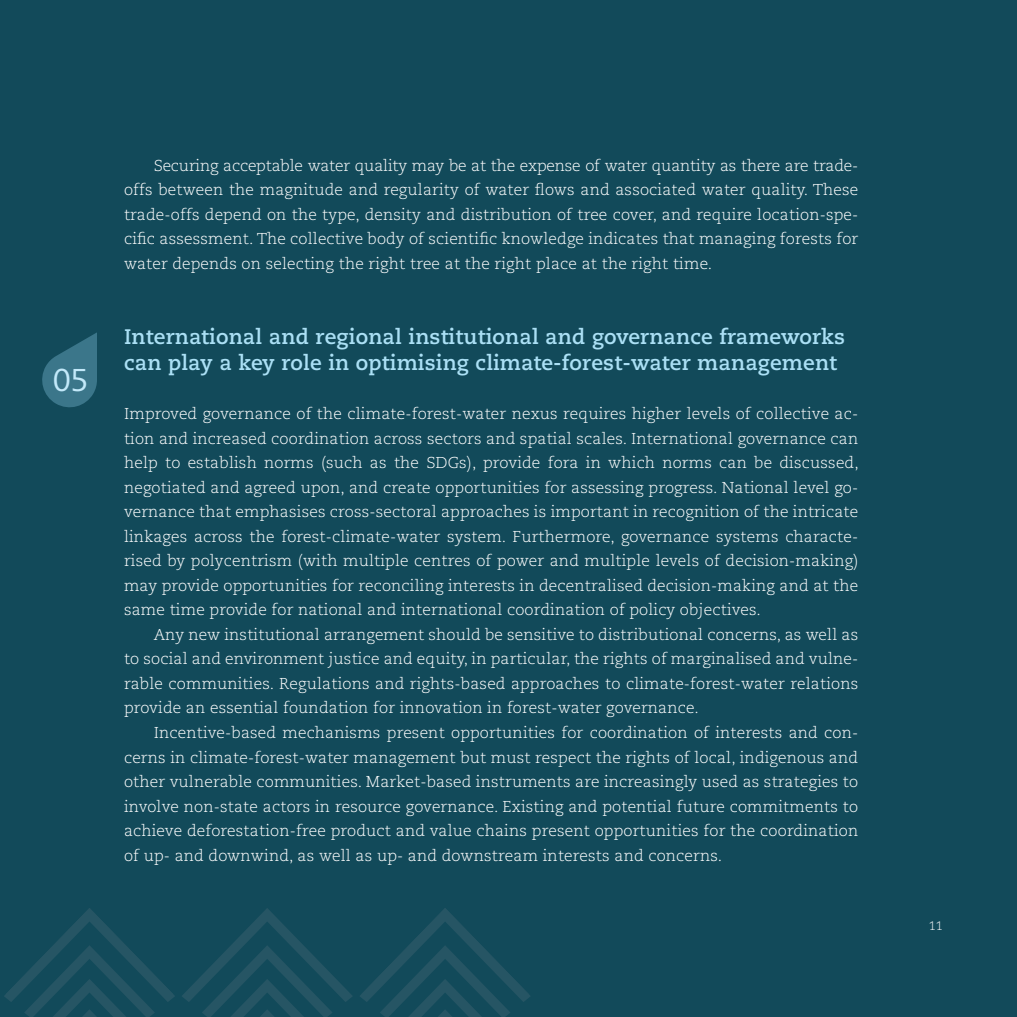
<style>
.page{position:relative;width:1017px;height:1017px;background:#124a5a}
.page>*{position:absolute;margin:0;border:0;box-sizing:border-box;transform-origin:0 0}
.t1{font:31.5px "Caecilia LT Std";color:#c3e9fa}
.t2{font:700 21px/26.2px "Caecilia LT Std";letter-spacing:.01em;color:#abe0f5}
.t3{font:300 15.75px/24.5px "Caecilia LT Std";letter-spacing:.01em;color:#fff;text-align:justify}
.t4{font:300 12.25px "Caecilia LT Std";color:#fff}
</style>
<div class="page">
<svg style="left:42px;top:332px;width:55px;height:76px"></svg>
<svg style="left:4px;top:908px;width:171px;height:109px"></svg>
<svg style="left:182px;top:908px;width:170px;height:109px"></svg>
<svg style="left:360px;top:908px;width:170px;height:109px"></svg>
<h1 class="t1" style="left:53px;top:361px;width:37px">05</h1>
<p class="t3" style="left:124px;top:154px;width:736px;text-indent:30px">Securing acceptable water quality may be at the expense of water quantity as there are trade&shy;offs between the magnitude and regularity of water flows and associated water quality. These trade-offs depend on the type, density and distribution of tree cover, and require location-spe&shy;cific assessment. The collective body of scientific knowledge indicates that managing forests for water depends on selecting the right tree at the right place at the right time.</p>
<h2 class="t2" style="left:124px;top:324px;width:723px">International and regional institutional and governance frameworks can play a key role in optimising climate-forest-water management</h2>
<p class="t3" style="left:124px;top:402px;width:736px">Improved governance of the climate-forest-water nexus requires higher levels of collective ac&shy;tion and increased coordination across sectors and spatial scales. International governance can help to establish norms (such as the SDGs), provide fora in which norms can be discussed, negotiated and agreed upon, and create opportunities for assessing progress. National level go&shy;vernance that emphasises cross-sectoral approaches is important in recognition of the intricate linkages across the forest-climate-water system. Furthermore, governance systems characte&shy;rised by polycentrism (with multiple centres of power and multiple levels of decision-making) may provide opportunities for reconciling interests in decentralised decision-making and at the same time provide for national and international coordination of policy objectives.</p>
<p class="t3" style="left:124px;top:623px;width:736px;text-indent:30px">Any new institutional arrangement should be sensitive to distributional concerns, as well as to social and environment justice and equity, in particular, the rights of marginalised and vulne&shy;rable communities. Regulations and rights-based approaches to climate-forest-water relations provide an essential foundation for innovation in forest-water governance.</p>
<p class="t3" style="left:124px;top:721px;width:736px;text-indent:30px">Incentive-based mechanisms present opportunities for coordination of interests and con&shy;cerns in climate-forest-water management but must respect the rights of local, indigenous and other vulnerable communities. Market-based instruments are increasingly used as strategies to involve non-state actors in resource governance. Existing and potential future commitments to achieve deforestation-free product and value chains present opportunities for the coordination of up- and downwind, as well as up- and downstream interests and concerns.</p>
<p class="t4" style="left:929px;top:918px;width:15px">11</p>
</div>
